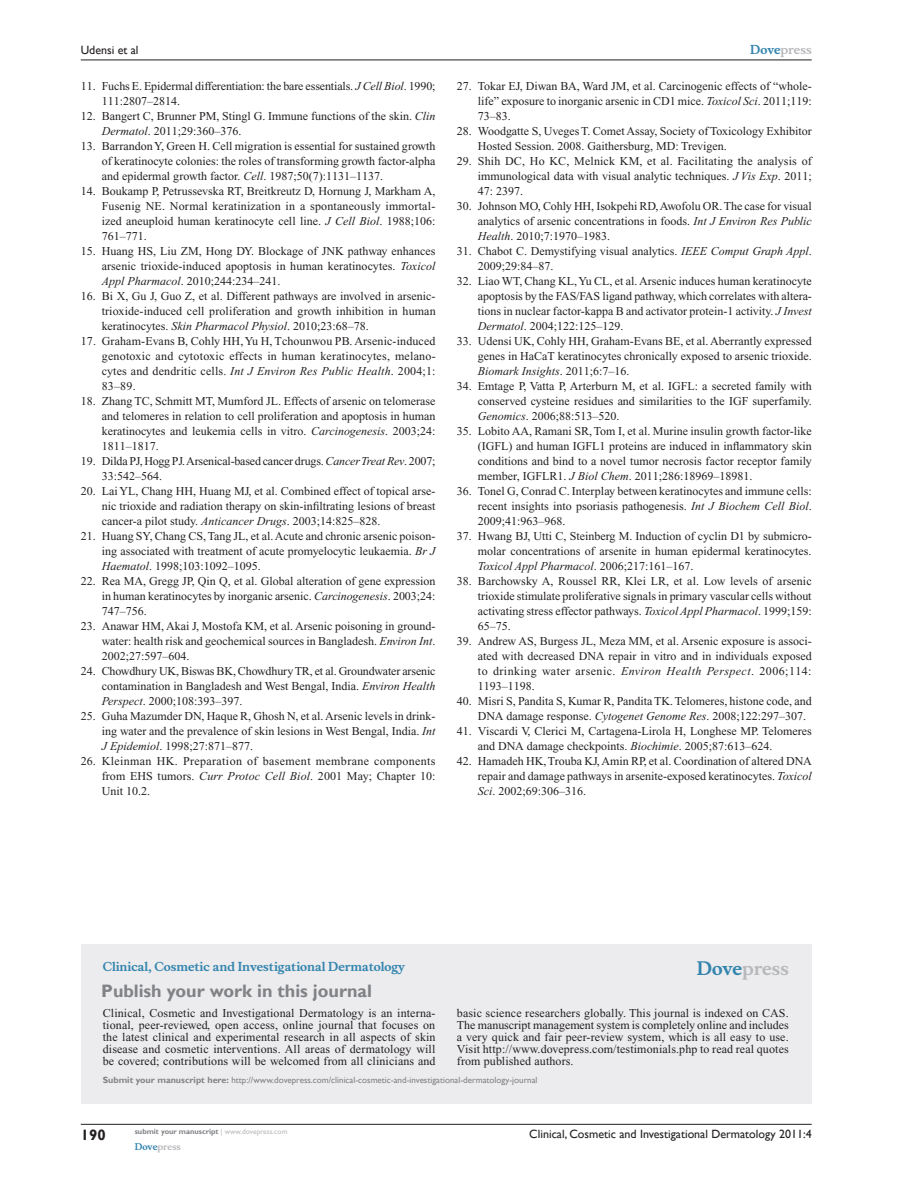
<style>
.page{position:relative;width:918px;height:1188px;background:#fff}
.page>*{position:absolute;margin:0;border:0;box-sizing:border-box;transform-origin:0 0}
.t1{font:700 18px "Gill Sans";color:#808285}
.t2{font:700 18px "Musee";color:#b8b9bc}
.t3{font:700 15px "Gill Sans";color:#231f20}
.t4{font:12px/15px "Times New Roman";color:#231f20;text-align:justify}
.t5{font:12px "Gill Sans";color:#231f20}
.t6{font:700 12px "Musee";color:#3485ae}
.t7{font:700 12px "Musee";color:#b8b9bc}
.t8{font:9px "Gill Sans";color:#808285}
.t9{font:700 9px "Musee";color:#b8b9bc}
.t10{font:700 7.5px "Gill Sans";color:#808285}
.s1{font-style:italic}
.s2{color:#3485ae}
.s3{font-weight:700}
.s4{font-weight:400;color:#b8b9bc}
</style>
<div class="page">
<div style="left:81px;top:944px;width:731px;height:159px;background:#ececee"></div>
<hr style="left:81px;top:1124px;width:731px;height:1px;background:#231f20">
<hr style="left:81px;top:60px;width:731px;height:1px;background:#231f20">
<p class="t5" style="left:81px;top:43px;width:59px">Udensi et al</p>
<p class="t4" style="left:102px;top:79px;width:335px;text-indent:-21px">11. Fuchs E. Epidermal differentiation: the bare essentials. <span class="s1">J Cell Biol</span>. 1990;<br>111:2807–2814.</p>
<p class="t4" style="left:102px;top:109px;width:335px;text-indent:-21px">12. Bangert C, Brunner PM, Stingl G. Immune functions of the skin. <span class="s1">Clin<br>Dermatol</span>. 2011;29:360–376.</p>
<p class="t4" style="left:102px;top:139px;width:335px;text-indent:-21px">13. Barrandon Y, Green H. Cell migration is essential for sustained growth of keratinocyte colonies: the roles of transforming growth factor-alpha and epidermal growth factor. <span class="s1">Cell</span>. 1987;50(7):1131–1137.</p>
<p class="t4" style="left:102px;top:184px;width:335px;text-indent:-21px">14. Boukamp P, Petrussevska RT, Breitkreutz D, Hornung J, Markham A, Fusenig NE. Normal keratinization in a spontaneously immortal&shy;ized aneuploid human keratinocyte cell line. <span class="s1">J Cell Biol</span>. 1988;106:<br>761–771.</p>
<p class="t4" style="left:102px;top:244px;width:335px;text-indent:-21px">15. Huang HS, Liu ZM, Hong DY. Blockage of JNK pathway enhances arsenic trioxide-induced apoptosis in human keratinocytes. <span class="s1">Toxicol Appl Pharmacol</span>. 2010;244:234–241.</p>
<p class="t4" style="left:102px;top:289px;width:335px;text-indent:-21px">16. Bi X, Gu J, Guo Z, et al. Different pathways are involved in arsenic&shy;trioxide-induced cell proliferation and growth inhibition in human keratinocytes. <span class="s1">Skin Pharmacol Physiol</span>. 2010;23:68–78.</p>
<p class="t4" style="left:102px;top:334px;width:335px;text-indent:-21px">17. Graham-Evans B, Cohly HH, Yu H, Tchounwou PB. Arsenic-induced genotoxic and cytotoxic effects in human keratinocytes, melano&shy;cytes and dendritic cells. <span class="s1">Int J Environ Res Public Health</span>. 2004;1:<br>83–89.</p>
<p class="t4" style="left:102px;top:394px;width:335px;text-indent:-21px">18. Zhang TC, Schmitt MT, Mumford JL. Effects of arsenic on telomerase and telomeres in relation to cell proliferation and apoptosis in human keratinocytes and leukemia cells in vitro. <span class="s1">Carcinogenesis</span>. 2003;24:<br>1811–1817.</p>
<p class="t4" style="left:102px;top:454px;width:335px;text-indent:-21px">19. Dilda PJ, Hogg PJ. Arsenical-based cancer drugs. <span class="s1">Cancer Treat Rev</span>. 2007;<br>33:542–564.</p>
<p class="t4" style="left:102px;top:484px;width:335px;text-indent:-21px">20. Lai YL, Chang HH, Huang MJ, et al. Combined effect of topical arse&shy;nic trioxide and radiation therapy on skin-infiltrating lesions of breast cancer-a pilot study. <span class="s1">Anticancer Drugs</span>. 2003;14:825–828.</p>
<p class="t4" style="left:102px;top:529px;width:335px;text-indent:-21px">21. Huang SY, Chang CS, Tang JL, et al. Acute and chronic arsenic poison&shy;ing associated with treatment of acute promyelocytic leukaemia. <span class="s1">Br J Haematol</span>. 1998;103:1092–1095.</p>
<p class="t4" style="left:102px;top:574px;width:335px;text-indent:-21px">22. Rea MA, Gregg JP, Qin Q, et al. Global alteration of gene expression in human keratinocytes by inorganic arsenic. <span class="s1">Carcinogenesis</span>. 2003;24:<br>747–756.</p>
<p class="t4" style="left:102px;top:619px;width:335px;text-indent:-21px">23. Anawar HM, Akai J, Mostofa KM, et al. Arsenic poisoning in ground&shy;water: health risk and geochemical sources in Bangladesh. <span class="s1">Environ Int</span>.<br>2002;27:597–604.</p>
<p class="t4" style="left:102px;top:664px;width:335px;text-indent:-21px">24. Chowdhury UK, Biswas BK, Chowdhury TR, et al. Groundwater arsenic contamination in Bangladesh and West Bengal, India. <span class="s1">Environ Health Perspect</span>. 2000;108:393–397.</p>
<p class="t4" style="left:102px;top:709px;width:335px;text-indent:-21px">25. Guha Mazumder DN, Haque R, Ghosh N, et al. Arsenic levels in drink&shy;ing water and the prevalence of skin lesions in West Bengal, India. <span class="s1">Int J Epidemiol</span>. 1998;27:871–877.</p>
<p class="t4" style="left:102px;top:754px;width:335px;text-indent:-21px">26. Kleinman HK. Preparation of basement membrane components from EHS tumors. <span class="s1">Curr Protoc Cell Biol</span>. 2001 May; Chapter 10:<br>Unit 10.2.</p>
<p class="t7" style="left:750px;top:43px;width:63px"><span class="s2">Dove</span>press</p>
<p class="t4" style="left:478px;top:79px;width:335px;text-indent:-21px">27. Tokar EJ, Diwan BA, Ward JM, et al. Carcinogenic effects of “whole&shy;life” exposure to inorganic arsenic in CD1 mice. <span class="s1">Toxicol Sci</span>. 2011;119:<br>73–83.</p>
<p class="t4" style="left:478px;top:124px;width:335px;text-indent:-21px">28. Woodgatte S, Uveges T. Comet Assay, Society of Toxicology Exhibitor<br>Hosted Session. 2008. Gaithersburg, MD: Trevigen.</p>
<p class="t4" style="left:478px;top:154px;width:335px;text-indent:-21px">29. Shih DC, Ho KC, Melnick KM, et al. Facilitating the analysis of immunological data with visual analytic techniques. <span class="s1">J Vis Exp</span>. 2011; 47: 2397.</p>
<p class="t4" style="left:478px;top:199px;width:335px;text-indent:-21px">30. Johnson MO, Cohly HH, Isokpehi RD, Awofolu OR. The case for visual analytics of arsenic concentrations in foods. <span class="s1">Int J Environ Res Public Health</span>. 2010;7:1970–1983.</p>
<p class="t4" style="left:478px;top:244px;width:335px;text-indent:-21px">31. Chabot C. Demystifying visual analytics. <span class="s1">IEEE Comput Graph Appl</span>.<br>2009;29:84–87.</p>
<p class="t4" style="left:478px;top:274px;width:336px;text-indent:-21px">32. Liao WT, Chang KL, Yu CL, et al. Arsenic induces human keratinocyte apoptosis by the FAS/FAS ligand pathway, which correlates with altera&shy;tions in nuclear factor-kappa B and activator protein-1 activity. <span class="s1">J Invest Dermatol</span>. 2004;122:125–129.</p>
<p class="t4" style="left:478px;top:334px;width:335px;text-indent:-21px">33. Udensi UK, Cohly HH, Graham-Evans BE, et al. Aberrantly expressed genes in HaCaT keratinocytes chronically exposed to arsenic trioxide.<br><span class="s1">Biomark Insights</span>. 2011;6:7–16.</p>
<p class="t4" style="left:478px;top:379px;width:335px;text-indent:-21px">34. Emtage P, Vatta P, Arterburn M, et al. IGFL: a secreted family with conserved cysteine residues and similarities to the IGF superfamily.<br><span class="s1">Genomics</span>. 2006;88:513–520.</p>
<p class="t4" style="left:478px;top:424px;width:335px;text-indent:-21px">35. Lobito AA, Ramani SR, Tom I, et al. Murine insulin growth factor-like (IGFL) and human IGFL1 proteins are induced in inflammatory skin conditions and bind to a novel tumor necrosis factor receptor family member, IGFLR1. <span class="s1">J Biol Chem</span>. 2011;286:18969–18981.</p>
<p class="t4" style="left:478px;top:484px;width:335px;text-indent:-21px">36. Tonel G, Conrad C. Interplay between keratinocytes and immune cells: recent insights into psoriasis pathogenesis. <span class="s1">Int J Biochem Cell Biol</span>.<br>2009;41:963–968.</p>
<p class="t4" style="left:478px;top:529px;width:335px;text-indent:-21px">37. Hwang BJ, Utti C, Steinberg M. Induction of cyclin D1 by submicro&shy;molar concentrations of arsenite in human epidermal keratinocytes.<br><span class="s1">Toxicol Appl Pharmacol</span>. 2006;217:161–167.</p>
<p class="t4" style="left:478px;top:574px;width:335px;text-indent:-21px">38. Barchowsky A, Roussel RR, Klei LR, et al. Low levels of arsenic trioxide stimulate proliferative signals in primary vascular cells without activating stress effector pathways. <span class="s1">Toxicol Appl Pharmacol</span>. 1999;159:<br>65–75.</p>
<p class="t4" style="left:478px;top:634px;width:335px;text-indent:-21px">39. Andrew AS, Burgess JL, Meza MM, et al. Arsenic exposure is associ&shy;ated with decreased DNA repair in vitro and in individuals exposed to drinking water arsenic. <span class="s1">Environ Health Perspect</span>. 2006;114:<br>1193–1198.</p>
<p class="t4" style="left:478px;top:694px;width:335px;text-indent:-21px">40. Misri S, Pandita S, Kumar R, Pandita TK. Telomeres, histone code, and<br>DNA damage response. <span class="s1">Cytogenet Genome Res</span>. 2008;122:297–307.</p>
<p class="t4" style="left:478px;top:724px;width:335px;text-indent:-21px">41. Viscardi V, Clerici M, Cartagena-Lirola H, Longhese MP. Telomeres and DNA damage checkpoints. <span class="s1">Biochimie</span>. 2005;87:613–624.</p>
<p class="t4" style="left:478px;top:754px;width:335px;text-indent:-21px">42. Hamadeh HK, Trouba KJ, Amin RP, et al. Coordination of altered DNA repair and damage pathways in arsenite-exposed keratinocytes. <span class="s1">Toxicol Sci</span>. 2002;69:306–316.</p>
<p class="t6" style="left:103px;top:959px;width:304px">Clinical, Cosmetic and Investigational Dermatology</p>
<h1 class="t1" style="left:101px;top:980px;width:272px">Publish your work in this journal</h1>
<h1 class="t2" style="left:697px;top:958px;width:94px"><span class="s2">Dove</span>press</h1>
<p class="t4" style="left:103px;top:1007px;width:334px;line-height:12px">Clinical, Cosmetic and Investigational Dermatology is an interna&shy;tional, peer-reviewed, open access, online journal that focuses on the latest clinical and experimental research in all aspects of skin disease and cosmetic interventions. All areas of dermatology will be covered; contributions will be welcomed from all clinicians and</p>
<p class="t4" style="left:457px;top:1007px;width:333px;line-height:12px">basic science researchers globally. This journal is indexed on CAS.<br>The manuscript management system is completely online and includes a very quick and fair peer-review system, which is all easy to use.<br>Visit http://www.dovepress.com/testimonials.php to read real quotes from published authors.</p>
<p class="t8" style="left:103px;top:1075px;width:436px"><span class="s3">Submit your manuscript here:</span> http://www.dovepress.com/clinical-cosmetic-and-investigational-dermatology-journal</p>
<p class="t3" style="left:81px;top:1126px;width:26px">190</p>
<p class="t10" style="left:135px;top:1127px;width:154px">submit your manuscript <span class="s4">| www.dovepress.com</span></p>
<p class="t9" style="left:135px;top:1141px;width:48px"><span class="s2">Dove</span>press</p>
<p class="t5" style="left:529px;top:1127px;width:284px">Clinical, Cosmetic and Investigational Dermatology 2011:4</p>
</div>
